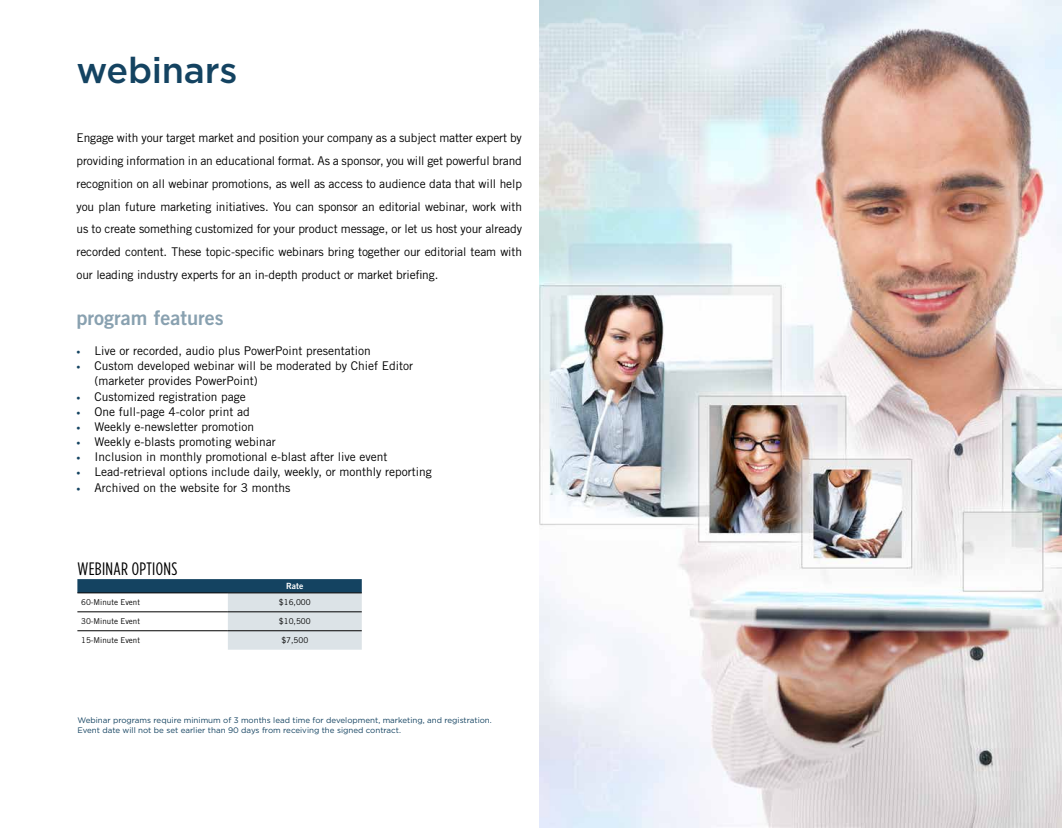
<style>
.page{position:relative;width:1062px;height:828px;background:#fff}
.page>*{position:absolute;margin:0;border:0;box-sizing:border-box;transform-origin:0 0}
.t1{font:500 36px "Gotham HTF";letter-spacing:-.005em;color:#144361}
.t2{font:20px "Trade Gothic LT Std Bd 2";color:#89a1b0}
.t3{font:condensed 18px "Gotham HTF";letter-spacing:.02em;color:#000}
.t4{font:12px/22.8px "Trade Gothic LT Std";color:#000;text-align:justify}
.t5{font:8.6px "Trade Gothic LT Std Bd 2";color:#fff}
.t6{font:8px/10px "Gotham HTF";color:#144361}
.t7{font:8px "Trade Gothic LT Std";color:#000}
.s1{font-weight:300;font-size:8px;color:#144361}
</style>
<div class="page">
<svg style="left:77px;top:579px;width:285px;height:71px"></svg>
<hr style="left:77px;top:593px;width:151px;height:1px;background:#000">
<hr style="left:77px;top:612px;width:151px;height:1px;background:#000">
<hr style="left:77px;top:631px;width:151px;height:1px;background:#000">
<hr style="left:228px;top:593px;width:134px;height:1px;background:#000">
<hr style="left:228px;top:612px;width:134px;height:1px;background:#000">
<hr style="left:228px;top:631px;width:134px;height:1px;background:#000">
<img style="left:539px;top:0;width:522px;height:828px">
<h1 class="t1" style="left:76px;top:50px;width:163px">webinars</h1>
<p class="t4" style="left:76px;top:127px;width:447px">Engage with your target market and position your company as a subject matter expert by providing information in an educational format. As a sponsor, you will get powerful brand recognition on all webinar promotions, as well as access to audience data that will help you plan future marketing initiatives. You can sponsor an editorial webinar, work with us to create something customized for your product message, or let us host your already recorded content. These topic-specific webinars bring together our editorial team with our leading industry experts for an in-depth product or market briefing.</p>
<h2 class="t2" style="left:76px;top:305px;width:149px">program features</h2>
<p class="t4" style="left:76px;top:339px;width:296px"><span class="s1">•</span> Live or recorded, audio plus PowerPoint presentation</p>
<p class="t4" style="left:94px;top:358px;width:320px;line-height:15.2px;text-indent:-18px"><span class="s1">•</span> Custom developed webinar will be moderated by Chief Editor (marketer provides PowerPoint)</p>
<p class="t4" style="left:76px;top:385px;width:171px"><span class="s1">•</span> Customized registration page</p>
<p class="t4" style="left:76px;top:400px;width:175px"><span class="s1">•</span> One full-page 4-color print ad</p>
<p class="t4" style="left:76px;top:415px;width:179px"><span class="s1">•</span> Weekly e-newsletter promotion</p>
<p class="t4" style="left:76px;top:430px;width:201px"><span class="s1">•</span> Weekly e-blasts promoting webinar</p>
<p class="t4" style="left:76px;top:446px;width:312px"><span class="s1">•</span> Inclusion in monthly promotional e-blast after live event</p>
<p class="t4" style="left:76px;top:461px;width:357px"><span class="s1">•</span> Lead-retrieval options include daily, weekly, or monthly reporting</p>
<p class="t4" style="left:76px;top:476px;width:215px"><span class="s1">•</span> Archived on the website for 3 months</p>
<h3 class="t3" style="left:77px;top:559px;width:102px">WEBI NAR OPTIONS</h3>
<p class="t5" style="left:286px;top:581px;width:19px">Rate</p>
<p class="t7" style="left:81px;top:598px;width:60px">60-Minute Event</p>
<p class="t7" style="left:279px;top:598px;width:33px">$16,000</p>
<p class="t7" style="left:81px;top:617px;width:60px">30-Minute Event</p>
<p class="t7" style="left:279px;top:617px;width:33px">$10,500</p>
<p class="t7" style="left:81px;top:635px;width:60px">15-Minute Event</p>
<p class="t7" style="left:281px;top:635px;width:28px">$7,500</p>
<p class="t6" style="left:77px;top:715px;width:416px">Webinar programs require minimum of 3 months lead time for development, marketing, and registration.<br>Event date will not be set earlier than 90 days from receiving the signed contract.</p>
</div>
